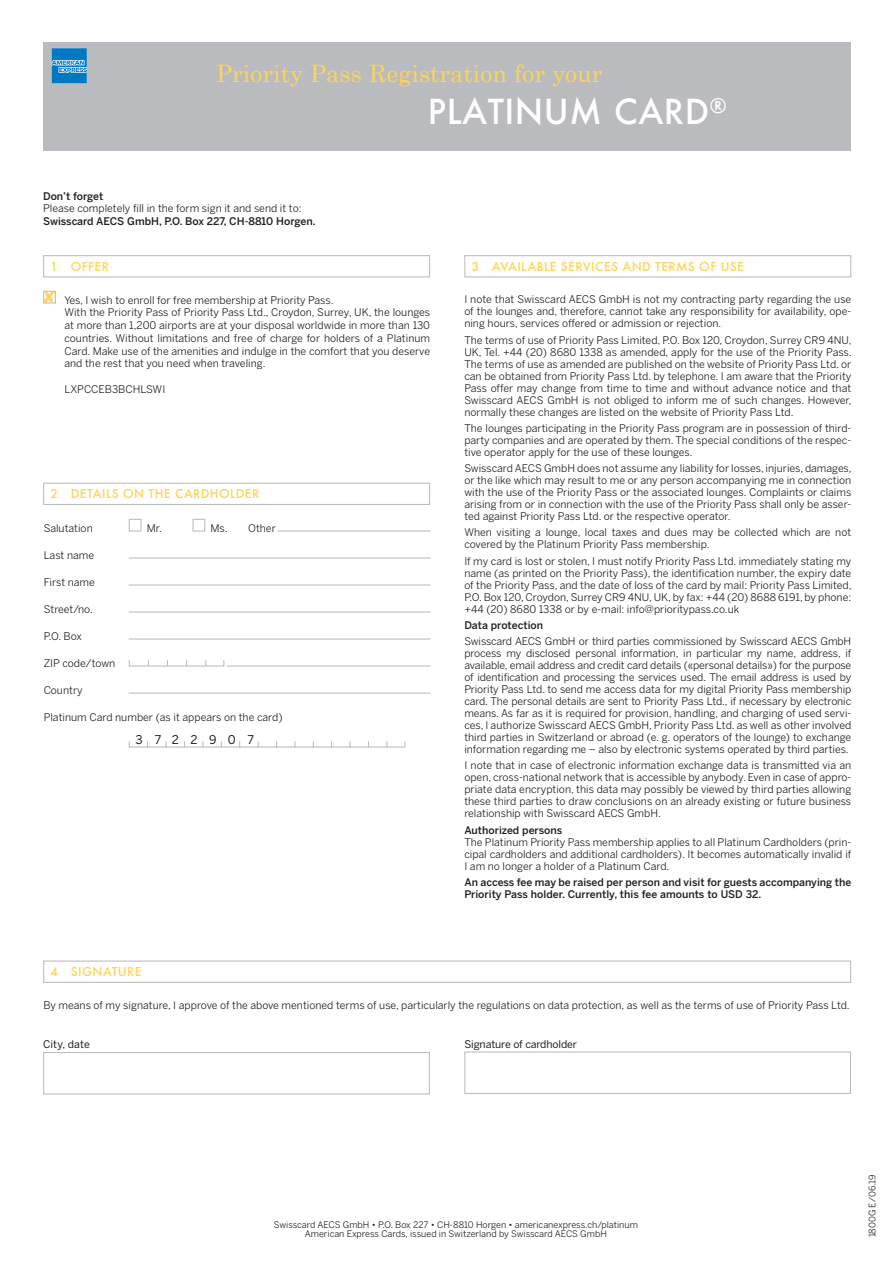
<style>
.page{position:relative;width:893px;height:1263px;background:#fff}
.page>*{position:absolute;margin:0;border:0;box-sizing:border-box;transform-origin:0 0}
.t1{font:500 33.75px "Futura";letter-spacing:.015em;color:#fff}
.t2{font:24px "Century Schoolbook";color:#fed356}
.t3{font:500 12px "Futura";letter-spacing:.03em;color:#fed356}
.t4{font:12px "Benton Sans";letter-spacing:.955em;color:#231f20}
.t5{font:10.5px/12px "Benton Sans";color:#231f20;text-align:justify}
.t6{font:500 10.5px/12px "Benton Sans";color:#231f20}
.t7{font:10.5px "Benton Sans";letter-spacing:-.01em;color:#231f20}
.t8{font:9px/9.8px "Benton Sans";color:#231f20;text-align:center}
</style>
<div class="page">
<div style="left:43px;top:291px;width:13px;height:12px;border:1px solid #babbbe"></div>
<div style="left:43px;top:255px;width:387px;height:22px;border:1px solid #babbbe"></div>
<div style="left:129px;top:519px;width:12px;height:12px;border:1px solid #babbbe"></div>
<div style="left:193px;top:519px;width:12px;height:12px;border:1px solid #babbbe"></div>
<hr style="left:278px;top:530px;width:153px;height:1px;background:#babbbe">
<hr style="left:129px;top:557px;width:302px;height:1px;background:#babbbe">
<hr style="left:129px;top:584px;width:302px;height:1px;background:#babbbe">
<hr style="left:129px;top:611px;width:302px;height:1px;background:#babbbe">
<hr style="left:129px;top:638px;width:302px;height:1px;background:#babbbe">
<svg style="left:128px;top:660px;width:78px;height:7px"></svg>
<div style="left:205px;top:660px;width:19px;height:6px;border:1px solid #babbbe"></div>
<hr style="left:227px;top:665px;width:204px;height:1px;background:#babbbe">
<hr style="left:129px;top:692px;width:302px;height:1px;background:#babbbe">
<svg style="left:128px;top:741px;width:260px;height:7px"></svg>
<div style="left:386px;top:741px;width:19px;height:6px;border:1px solid #babbbe"></div>
<div style="left:43px;top:483px;width:387px;height:22px;border:1px solid #babbbe"></div>
<div style="left:43px;top:960px;width:808px;height:23px;border:1px solid #babbbe"></div>
<div style="left:43px;top:43px;width:808px;height:108px;background:#babbbe"></div>
<div style="left:43px;top:1052px;width:387px;height:42px;background:#fff;border:1px solid #babbbe"></div>
<div style="left:464px;top:255px;width:387px;height:22px;border:1px solid #babbbe"></div>
<div style="left:464px;top:1051px;width:387px;height:43px;background:#fff;border:1px solid #babbbe"></div>
<svg style="left:52px;top:48px;width:35px;height:35px"></svg>
<svg style="left:44px;top:290px;width:11px;height:13px"></svg>
<h2 class="t2" style="left:216px;top:59px;width:388px">Priority Pass Registration for your</h2>
<h1 class="t1" style="left:428px;top:89px;width:300px">PLATINUM CARD<sup>®</sup></h1>
<p class="t6" style="left:43px;top:190px;width:62px">Don’t forget</p>
<p class="t5" style="left:43px;top:202px;width:260px">Please completely fill in the form sign it and send it to:</p>
<p class="t6" style="left:43px;top:215px;width:274px">Swisscard AECS GmbH, P.O. Box 227, CH-8810 Horgen.</p>
<p class="t3" style="left:51px;top:258px;width:60px">1 OFFER</p>
<p class="t5" style="left:64px;top:293px;width:367px;line-height:12.8px;text-align:left">Yes, I wish to enroll for free membership at Priority Pass.<br>With the Priority Pass of Priority Pass Ltd., Croydon, Surrey, UK, the lounges at more than 1,200 airports are at your disposal worldwide in more than 130 countries. Without limitations and free of charge for holders of a Platinum Card. Make use of the amenities and indulge in the comfort that you deserve and the rest that you need when traveling.</p>
<p class="t5" style="left:64px;top:383px;width:102px">LXPCCEB3BCHLSWI</p>
<p class="t3" style="left:51px;top:485px;width:210px">2 DETAILS ON THE CARDHOLDER</p>
<p class="t5" style="left:44px;top:522px;width:51px">Salutation</p>
<p class="t5" style="left:147px;top:522px;width:17px">Mr.</p>
<p class="t5" style="left:210px;top:522px;width:67px">Ms. Other</p>
<p class="t5" style="left:44px;top:549px;width:52px">Last name</p>
<p class="t5" style="left:44px;top:576px;width:53px">First name</p>
<p class="t5" style="left:44px;top:603px;width:51px">Street/no.</p>
<p class="t5" style="left:44px;top:630px;width:40px">P.O. Box</p>
<p class="t5" style="left:44px;top:657px;width:73px">ZIP code/town</p>
<p class="t5" style="left:44px;top:684px;width:41px">Country</p>
<p class="t5" style="left:44px;top:711px;width:240px">Platinum Card number (as it appears on the card)</p>
<p class="t4" style="left:135px;top:732px;width:120px">37 22907</p>
<p class="t3" style="left:51px;top:963px;width:92px">4 SIGNATURE</p>
<p class="t3" style="left:472px;top:258px;width:274px">3 AVAILABLE SERVICES AND TERMS OF USE</p>
<p class="t5" style="left:464px;top:293px;width:388px">I note that Swisscard AECS GmbH is not my contracting party regarding the use of the lounges and, therefore, cannot take any responsibility for availability, ope&shy;ning hours, services offered or admission or rejection.</p>
<p class="t5" style="left:464px;top:334px;width:389px">The terms of use of Priority Pass Limited, P.O. Box 120, Croydon, Surrey CR9 4NU, UK, Tel. +44 (20) 8680 1338 as amended, apply for the use of the Priority Pass.<br>The terms of use as amended are published on the website of Priority Pass Ltd. or can be obtained from Priority Pass Ltd. by telephone. I am aware that the Priority Pass offer may change from time to time and without advance notice and that Swisscard AECS GmbH is not obliged to inform me of such changes. However, normally these changes are listed on the website of Priority Pass Ltd.</p>
<p class="t5" style="left:464px;top:422px;width:388px">The lounges participating in the Priority Pass program are in possession of third&shy;party companies and are operated by them. The special conditions of the respec&shy;tive operator apply for the use of these lounges.</p>
<p class="t5" style="left:464px;top:462px;width:389px">Swisscard AECS GmbH does not assume any liability for losses, injuries, damages, or the like which may result to me or any person accompanying me in connection with the use of the Priority Pass or the associated lounges. Complaints or claims arising from or in connection with the use of the Priority Pass shall only be asser&shy;ted against Priority Pass Ltd. or the respective operator.</p>
<p class="t5" style="left:464px;top:526px;width:388px">When visiting a lounge, local taxes and dues may be collected which are not covered by the Platinum Priority Pass membership.</p>
<p class="t5" style="left:464px;top:555px;width:389px">If my card is lost or stolen, I must notify Priority Pass Ltd. immediately stating my name (as printed on the Priority Pass), the identification number, the expiry date of the Priority Pass, and the date of loss of the card by mail: Priority Pass Limited, P.O. Box 120, Croydon, Surrey CR9 4NU, UK, by fax: +44 (20) 8688 6191, by phone: +44 (20) 8680 1338 or by e-mail: info@prioritypass.co.uk</p>
<p class="t6" style="left:464px;top:619px;width:80px">Data protection</p>
<p class="t5" style="left:464px;top:635px;width:388px">Swisscard AECS GmbH or third parties commissioned by Swisscard AECS GmbH process my disclosed personal information, in particular my name, address, if available, email address and credit card details («personal details») for the purpose of identification and processing the services used. The email address is used by Priority Pass Ltd. to send me access data for my digital Priority Pass membership card. The personal details are sent to Priority Pass Ltd., if necessary by electronic means. As far as it is required for provision, handling, and charging of used servi&shy;ces, I authorize Swisscard AECS GmbH, Priority Pass Ltd. as well as other involved third parties in Switzerland or abroad (e. g. operators of the lounge) to exchange information regarding me – also by electronic systems operated by third parties.</p>
<p class="t5" style="left:464px;top:759px;width:388px">I note that in case of electronic information exchange data is transmitted via an open, cross-national network that is accessible by anybody. Even in case of appro&shy;priate data encryption, this data may possibly be viewed by third parties allowing these third parties to draw conclusions on an already existing or future business relationship with Swisscard AECS GmbH.</p>
<p class="t6" style="left:464px;top:824px;width:99px">Authorized persons</p>
<p class="t5" style="left:464px;top:836px;width:388px">The Platinum Priority Pass membership applies to all Platinum Cardholders (prin&shy;cipal cardholders and additional cardholders). It becomes automatically invalid if I am no longer a holder of a Platinum Card.</p>
<p class="t6" style="left:464px;top:876px;width:388px">An access fee may be raised per person and visit for guests accompanying the<br>Priority Pass holder. Currently, this fee amounts to USD 32.</p>
<p class="t5" style="left:43px;top:999px;width:808px">By means of my signature, I approve of the above mentioned terms of use, particularly the regulations on data protection, as well as the terms of use of Priority Pass Ltd.</p>
<p class="t7" style="left:43px;top:1038px;width:48px">City, date</p>
<p class="t7" style="left:464px;top:1037px;width:114px">Signature of cardholder</p>
<p class="t8" style="left:274px;top:1219px;width:366px">Swisscard AECS GmbH • P.O. Box 227 • CH-8810 Horgen • americanexpress.ch/platinum<br>American Express Cards, issued in Switzerland by Swisscard AECS GmbH</p>
<p class="t8" style="left:867px;top:1237px;width:65px;rotate:-90deg">1800G E/06.19</p>
</div>
